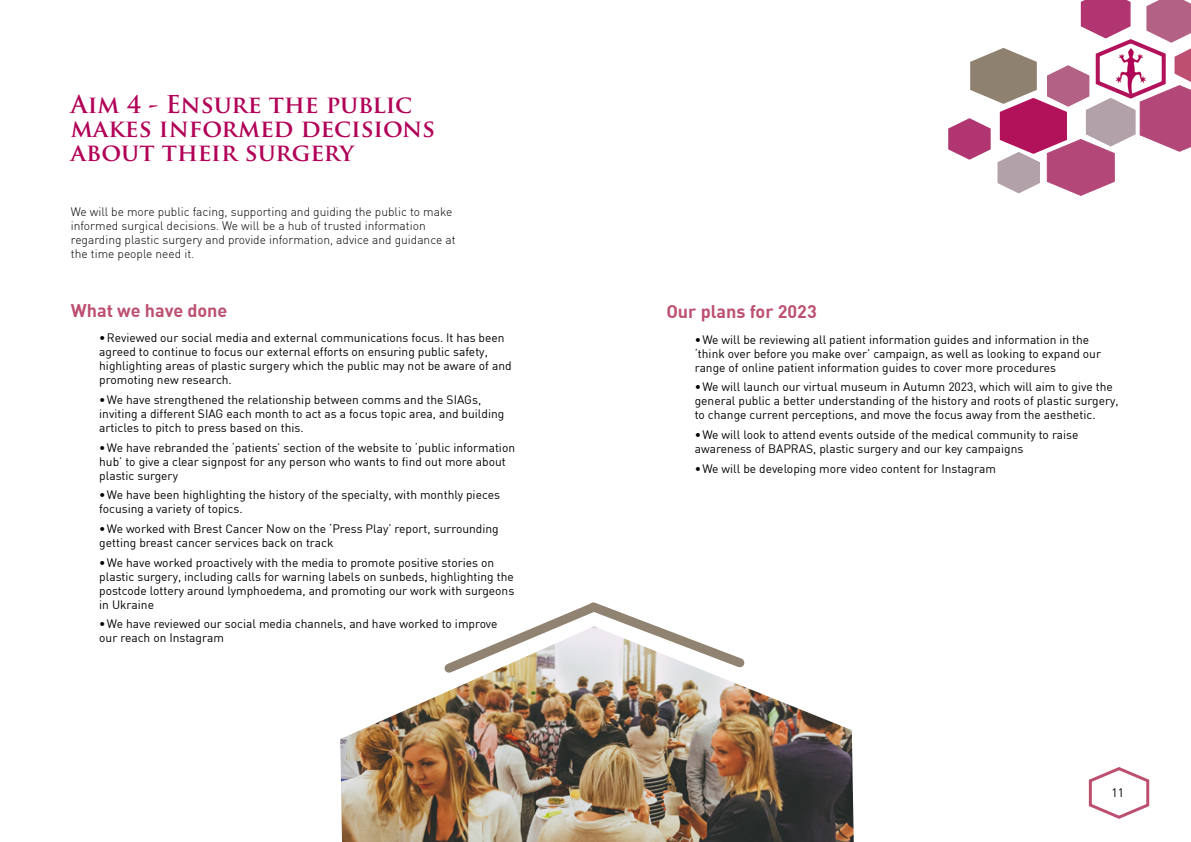
<style>
.page{position:relative;width:1191px;height:842px;background:#fff}
.page>*{position:absolute;margin:0;border:0;box-sizing:border-box;transform-origin:0 0}
.t1{font:700 24px/24px "Trajan Pro";color:#b10057}
.t2{font:700 18px "DIN";color:#bd5070}
.t3{font:12px/14px "DIN";color:#000}
.t4{font:300 12px/14px "DIN";color:#020203}
</style>
<div class="page">
<svg style="left:948px;top:0;width:243px;height:196px"></svg>
<img style="left:340px;top:680px;width:513px;height:162px">
<svg style="left:444px;top:602px;width:301px;height:78px"></svg>
<svg style="left:1088px;top:767px;width:62px;height:52px"></svg>
<h1 class="t1" style="left:71px;top:93px;width:366px">Aim 4 - Ensure the public makes informed decisions about their surgery</h1>
<p class="t4" style="left:71px;top:205px;width:386px">We will be more public facing, supporting and guiding the public to make informed surgical decisions. We will be a hub of trusted information regarding plastic surgery and provide information, advice and guidance at the time people need it.</p>
<h2 class="t2" style="left:71px;top:299px;width:158px">What we have done</h2>
<p class="t3" style="left:99px;top:331px;width:414px">•Reviewed our social media and external communications focus. It has been agreed to continue to focus our external efforts on ensuring public safety, highlighting areas of plastic surgery which the public may not be aware of and promoting new research.</p>
<p class="t3" style="left:99px;top:392px;width:406px">•We have strengthened the relationship between comms and the SIAGs, inviting a different SIAG each month to act as a focus topic area, and building articles to pitch to press based on this.</p>
<p class="t3" style="left:99px;top:440px;width:417px">•We have rebranded the ‘patients’ section of the website to ‘public information hub’ to give a clear signpost for any person who wants to find out more about plastic surgery</p>
<p class="t3" style="left:99px;top:488px;width:402px">•We have been highlighting the history of the specialty, with monthly pieces focusing a variety of topics.</p>
<p class="t3" style="left:99px;top:521px;width:401px">•We worked with Brest Cancer Now on the ‘Press Play’ report, surrounding getting breast cancer services back on track</p>
<p class="t3" style="left:99px;top:555px;width:416px">•We have worked proactively with the media to promote positive stories on plastic surgery, including calls for warning labels on sunbeds, highlighting the postcode lottery around lymphoedema, and promoting our work with surgeons in Ukraine</p>
<p class="t3" style="left:99px;top:617px;width:400px">•We have reviewed our social media channels, and have worked to improve our reach on Instagram</p>
<h2 class="t2" style="left:666px;top:300px;width:152px">Our plans for 2023</h2>
<p class="t3" style="left:694px;top:332px;width:408px">•We will be reviewing all patient information guides and information in the ‘think over before you make over’ campaign, as well as looking to expand our range of online patient information guides to cover more procedures</p>
<p class="t3" style="left:694px;top:380px;width:425px">•We will launch our virtual museum in Autumn 2023, which will aim to give the general public a better understanding of the history and roots of plastic surgery, to change current perceptions, and move the focus away from the aesthetic.</p>
<p class="t3" style="left:694px;top:427px;width:385px">•We will look to attend events outside of the medical community to raise awareness of BAPRAS, plastic surgery and our key campaigns</p>
<p class="t3" style="left:694px;top:461px;width:303px">•We will be developing more video content for Instagram</p>
<p class="t3" style="left:1111px;top:785px;width:14px">11</p>
</div>
